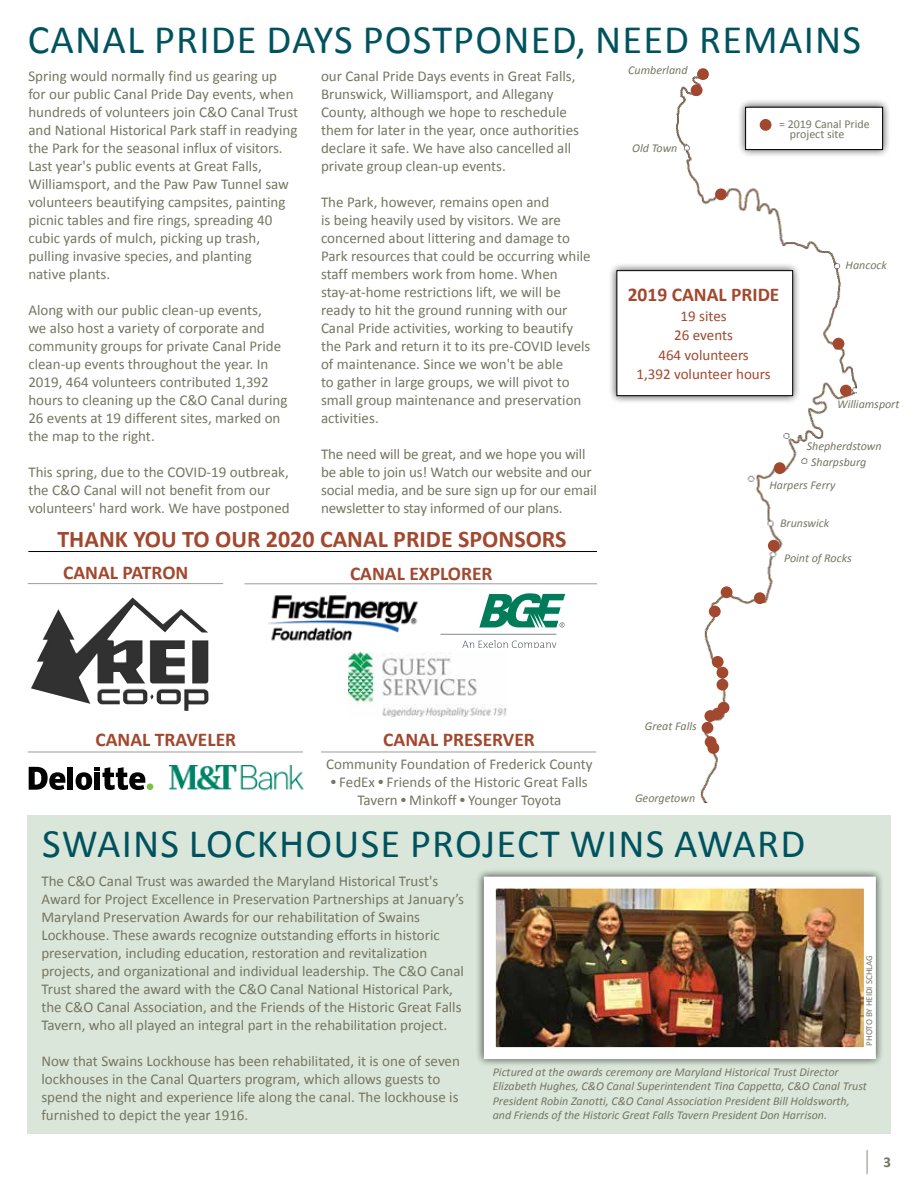
<style>
.page{position:relative;width:918px;height:1188px;background:#fff}
.page>*{position:absolute;margin:0;border:0;box-sizing:border-box;transform-origin:0 0}
.t1{font:40.5px "Calibri";letter-spacing:.03em;color:#00535e}
.t2{font:27px "Calibri";color:#767662;scale:.39 1}
.t3{font:700 24px "Calibri";color:#a1482e}
.t4{font:700 19.5px "Calibri";color:#a1482e}
.t5{font:15px/18px "Calibri";color:#767662}
.t6{font:15px/19.5px "Calibri";color:#a1482e;text-align:center}
.t7{font:italic 12px/14.4px "Calibri";color:#767662}
.t8{font:12px/10.5px "Calibri";color:#767662}
.t9{font:9px "Calibri";color:#767662}
.s1{font-weight:700;font-size:15px}
</style>
<div class="page">
<div style="left:27px;top:815px;width:864px;height:319px;background:#d9e6d9"></div>
<div style="left:476px;top:868px;width:408px;height:199px;background:#000;opacity:.75"></div>
<img style="left:497px;top:890px;width:366px;height:156px">
<div style="left:484px;top:877px;width:392px;height:182px;border:12px solid #fff"></div>
<img style="left:676px;top:76px;width:180px;height:727px">
<div style="left:737px;top:99px;width:154px;height:59px;background:#000;opacity:.75"></div>
<div style="left:745px;top:107px;width:138px;height:43px;background:#fff;border:1px solid #000"></div>
<div style="left:760px;top:119px;width:11px;height:12px;background:#a1482e;border-radius:50%"></div>
<div style="left:715px;top:188px;width:12px;height:12px;background:#a1482e;border-radius:50%"></div>
<div style="left:717px;top:679px;width:11px;height:12px;background:#a1482e;border-radius:50%"></div>
<div style="left:709px;top:606px;width:12px;height:11px;background:#a1482e;border-radius:50%"></div>
<div style="left:718px;top:702px;width:12px;height:12px;background:#a1482e;border-radius:50%"></div>
<div style="left:704px;top:710px;width:12px;height:12px;background:#a1482e;border-radius:50%"></div>
<div style="left:702px;top:722px;width:11px;height:12px;background:#a1482e;border-radius:50%"></div>
<div style="left:705px;top:736px;width:12px;height:12px;background:#a1482e;border-radius:50%"></div>
<div style="left:712px;top:708px;width:12px;height:11px;background:#a1482e;border-radius:50%"></div>
<div style="left:707px;top:742px;width:12px;height:12px;background:#a1482e;border-radius:50%"></div>
<div style="left:717px;top:667px;width:11px;height:12px;background:#a1482e;border-radius:50%"></div>
<div style="left:712px;top:656px;width:12px;height:12px;background:#a1482e;border-radius:50%"></div>
<div style="left:721px;top:586px;width:11px;height:12px;background:#a1482e;border-radius:50%"></div>
<div style="left:768px;top:540px;width:12px;height:12px;background:#a1482e;border-radius:50%"></div>
<div style="left:754px;top:592px;width:12px;height:12px;background:#a1482e;border-radius:50%"></div>
<div style="left:840px;top:385px;width:12px;height:11px;background:#a1482e;border-radius:50%"></div>
<div style="left:774px;top:462px;width:12px;height:12px;background:#a1482e;border-radius:50%"></div>
<div style="left:833px;top:338px;width:11px;height:12px;background:#a1482e;border-radius:50%"></div>
<div style="left:691px;top:84px;width:12px;height:12px;background:#a1482e;border-radius:50%"></div>
<div style="left:697px;top:68px;width:12px;height:12px;background:#a1482e;border-radius:50%"></div>
<div style="left:608px;top:262px;width:193px;height:142px;background:#000;opacity:.75"></div>
<div style="left:616px;top:270px;width:177px;height:126px;background:#fff;border:1px solid #000"></div>
<img style="left:31px;top:597px;width:177px;height:114px">
<img style="left:268px;top:595px;width:151px;height:46px">
<svg style="left:440px;top:634px;width:116px;height:14px"></svg>
<svg style="left:479px;top:593px;width:86px;height:35px"></svg>
<img style="left:349px;top:652px;width:157px;height:64px">
<hr style="left:28px;top:551px;width:569px;height:1px;background:#000">
<hr style="left:28px;top:583px;width:195px;height:1px;background:#000">
<hr style="left:244px;top:583px;width:353px;height:1px;background:#000">
<hr style="left:28px;top:752px;width:275px;height:1px;background:#000">
<div style="left:68px;top:767px;width:5px;height:22px;background:#000"></div>
<svg style="left:76px;top:767px;width:77px;height:22px"></svg>
<svg style="left:29px;top:767px;width:36px;height:22px"></svg>
<img style="left:170px;top:766px;width:134px;height:25px">
<hr style="left:321px;top:752px;width:275px;height:1px;background:#000">
<h1 class="t1" style="left:28px;top:14px;width:835px">CANAL PRIDE DAYS POSTPONED, NEED REMAINS</h1>
<p class="t5" style="left:28px;top:67px;width:271px">Spring would normally find us gearing up for our public Canal Pride Day events, when hundreds of volunteers join C&amp;O Canal Trust and National Historical Park staff in readying the Park for the seasonal influx of visitors.<br>Last year's public events at Great Falls, Williamsport, and the Paw Paw Tunnel saw volunteers beautifying campsites, painting picnic tables and fire rings, spreading 40 cubic yards of mulch, picking up trash, pulling invasive species, and planting<br>native plants.</p>
<p class="t5" style="left:28px;top:301px;width:261px">Along with our public clean-up events,<br>we also host a variety of corporate and community groups for private Canal Pride clean-up events throughout the year. In 2019, 464 volunteers contributed 1,392 hours to cleaning up the C&amp;O Canal during 26 events at 19 different sites, marked on the map to the right.</p>
<p class="t5" style="left:28px;top:463px;width:263px">This spring, due to the COVID-19 outbreak, the C&amp;O Canal will not benefit from our volunteers' hard work. We have postponed</p>
<p class="t7" style="left:628px;top:62px;width:61px">Cumberland</p>
<p class="t5" style="left:321px;top:67px;width:260px">our Canal Pride Days events in Great Falls, Brunswick, Williamsport, and Allegany County, although we hope to reschedule them for later in the year, once authorities declare it safe. We have also cancelled all private group clean-up events.</p>
<p class="t5" style="left:321px;top:193px;width:271px">The Park, however, remains open and<br>is being heavily used by visitors. We are concerned about littering and damage to Park resources that could be occurring while staff members work from home. When stay-at-home restrictions lift, we will be ready to hit the ground running with our Canal Pride activities, working to beautify the Park and return it to its pre-COVID levels of maintenance. Since we won't be able<br>to gather in large groups, we will pivot to small group maintenance and preservation activities.</p>
<p class="t5" style="left:321px;top:445px;width:277px">The need will be great, and we hope you will be able to join us! Watch our website and our social media, and be sure sign up for our email newsletter to stay informed of our plans.</p>
<h3 class="t3" style="left:57px;top:523px;width:511px">THANK YOU TO OUR 2020 CANAL PRIDE SPONSORS</h3>
<h3 class="t4" style="left:63px;top:560px;width:127px">CANAL PATRON</h3>
<h3 class="t4" style="left:350px;top:561px;width:144px">CANAL EXPLORER</h3>
<p class="t8" style="left:790px;top:119px;width:81px;text-indent:-11px">= 2019 Canal Pride project site</p>
<p class="t7" style="left:632px;top:140px;width:47px">Old Town</p>
<p class="t7" style="left:846px;top:258px;width:43px">Hancock</p>
<h3 class="t4" style="left:628px;top:282px;width:153px">2019 CANAL PRIDE</h3>
<p class="t6" style="left:637px;top:306px;width:136px">19 sites<br>26 events<br>464 volunteers<br>1,392 volunteer hours</p>
<p class="t7" style="left:837px;top:396px;width:64px">Williamsport</p>
<p class="t7" style="left:811px;top:437px;width:72px;line-height:15.9px;text-indent:-4px">Shepherdstown<br>Sharpsburg</p>
<p class="t7" style="left:770px;top:477px;width:67px">Harpers Ferry</p>
<p class="t7" style="left:780px;top:515px;width:51px">Brunswick</p>
<p class="t7" style="left:784px;top:550px;width:69px">Point of Rocks</p>
<h3 class="t4" style="left:95px;top:727px;width:142px">CANAL TRAVELER</h3>
<h3 class="t4" style="left:383px;top:727px;width:153px">CANAL PRESERVER</h3>
<p class="t5" style="left:326px;top:755px;width:268px">Community Foundation of Frederick County</p>
<p class="t5" style="left:331px;top:773px;width:258px;text-align:center">● FedEx ● Friends of the Historic Great Falls<br>Tavern ● Minkoff ● Younger Toyota</p>
<p class="t7" style="left:645px;top:719px;width:53px">Great Falls</p>
<p class="t7" style="left:635px;top:790px;width:62px">Georgetown</p>
<h1 class="t1" style="left:42px;top:818px;width:765px">SWAINS LOCKHOUSE PROJECT WINS AWARD</h1>
<p class="t5" style="left:41px;top:872px;width:424px">The C&amp;O Canal Trust was awarded the Maryland Historical Trust's Award for Project Excellence in Preservation Partnerships at January’s Maryland Preservation Awards for our rehabilitation of Swains Lockhouse. These awards recognize outstanding efforts in historic preservation, including education, restoration and revitalization projects, and organizational and individual leadership. The C&amp;O Canal Trust shared the award with the C&amp;O Canal National Historical Park, the C&amp;O Canal Association, and the Friends of the Historic Great Falls Tavern, who all played an integral part in the rehabilitation project.</p>
<p class="t5" style="left:41px;top:1052px;width:420px">Now that Swains Lockhouse has been rehabilitated, it is one of seven lockhouses in the Canal Quarters program, which allows guests to spend the night and experience life along the canal. The lockhouse is furnished to depict the year 1916.</p>
<p class="t9" style="left:864px;top:1046px;width:92px;rotate:-90deg">PHOTO BY HEIDI SCHLAG</p>
<p class="t7" style="left:493px;top:1064px;width:376px">Pictured at the awards ceremony are Maryland Historical Trust Director Elizabeth Hughes, C&amp;O Canal Superintendent Tina Cappetta, C&amp;O Canal Trust President Robin Zanotti, C&amp;O Canal Association President Bill Holdsworth, and Friends of the Historic Great Falls Tavern President Don Harrison.</p>
<h2 class="t2" style="left:865px;top:1143px;width:68px">| <span class="s1">3</span></h2>
</div>
